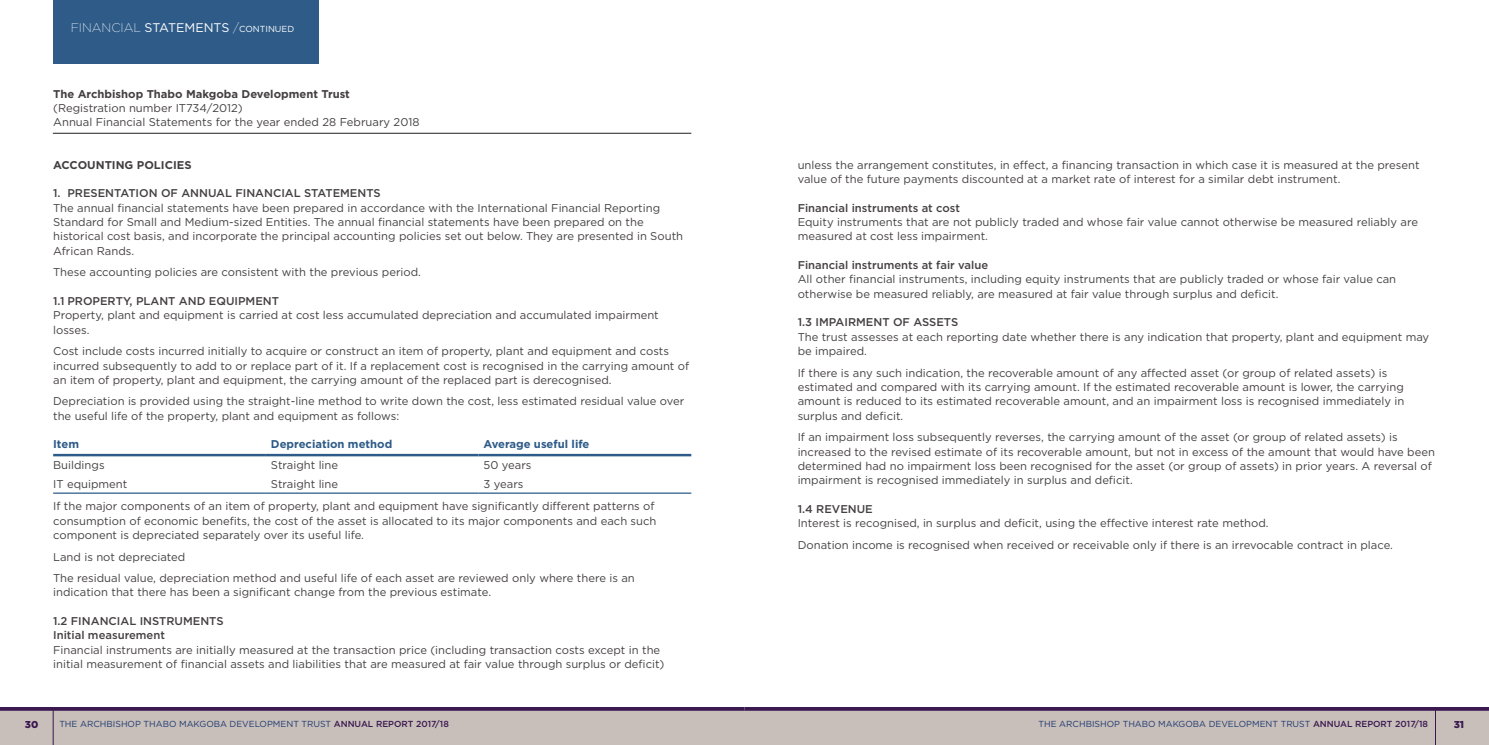
<style>
.page{position:relative;width:1489px;height:745px;background:#fff}
.page>*{position:absolute;margin:0;border:0;box-sizing:border-box;transform-origin:0 0}
.t1{font:200 12.5px "Gotham";color:#fff}
.t2{font:11.25px/14.4px "Gotham";color:#444041}
.t3{font:500 11.25px/14.4px "Gotham";color:#444041}
.t4{font:700 11.25px "Gotham";color:#444041}
.t5{font:700 11.25px "Gotham";color:#2e5b88}
.t6{font:900 10px "Gotham";color:#3a1850}
.t7{font:8.75px "Gotham";color:#1d3970}
.s1{font-weight:400}
.s2{font-weight:400;font-size:8.75px}
.s3{font-weight:500;color:#3a1850}
</style>
<div class="page">
<div style="left:0;top:709px;width:744px;height:35px;background:#c9bfba"></div>
<div style="left:745px;top:709px;width:743px;height:35px;background:#c9bfba"></div>
<hr style="left:0;top:707px;width:744px;height:3px;background:#3a1850">
<hr style="left:744px;top:707px;width:744px;height:3px;background:#3a1850">
<hr style="left:53px;top:708px;width:1px;height:36px;background:#3a1850">
<hr style="left:1434px;top:708px;width:1px;height:36px;background:#3a1850">
<div style="left:53px;top:0;width:266px;height:64px;background:#2e5b88"></div>
<hr style="left:53px;top:133px;width:638px;height:1px;background:#241f1f">
<hr style="left:53px;top:453px;width:213px;height:3px;background:#2e5b88">
<hr style="left:266px;top:453px;width:212px;height:3px;background:#2e5b88">
<hr style="left:478px;top:453px;width:213px;height:3px;background:#2e5b88">
<hr style="left:53px;top:492px;width:213px;height:1px;background:#2e5b88">
<hr style="left:266px;top:492px;width:212px;height:1px;background:#2e5b88">
<hr style="left:478px;top:492px;width:213px;height:1px;background:#2e5b88">
<p class="t1" style="left:71px;top:20px;width:225px">FINANCIAL <span class="s1">STATEMENTS</span> /<span class="s2">CONTINUED</span></p>
<p class="t4" style="left:53px;top:86px;width:298px">The Archbishop Thabo Makgoba Development Trust</p>
<p class="t2" style="left:53px;top:101px;width:368px">(Registration number IT734/2012)<br>Annual Financial Statements for the year ended 28 February 2018</p>
<p class="t4" style="left:53px;top:157px;width:140px">ACCOUNTING POLICIES</p>
<p class="t3" style="left:53px;top:186px;width:329px">1. PRESENTATION OF ANNUAL FINANCIAL STATEMENTS</p>
<p class="t2" style="left:53px;top:200px;width:631px">The annual financial statements have been prepared in accordance with the International Financial Reporting Standard for Small and Medium-sized Entities. The annual financial statements have been prepared on the historical cost basis, and incorporate the principal accounting policies set out below. They are presented in South African Rands.</p>
<p class="t2" style="left:53px;top:265px;width:369px">These accounting policies are consistent with the previous period.</p>
<p class="t3" style="left:53px;top:293px;width:227px">1.1 PROPERTY, PLANT AND EQUIPMENT</p>
<p class="t2" style="left:53px;top:307px;width:607px">Property, plant and equipment is carried at cost less accumulated depreciation and accumulated impairment losses.</p>
<p class="t2" style="left:53px;top:343px;width:637px">Cost include costs incurred initially to acquire or construct an item of property, plant and equipment and costs incurred subsequently to add to or replace part of it. If a replacement cost is recognised in the carrying amount of an item of property, plant and equipment, the carrying amount of the replaced part is derecognised.</p>
<p class="t2" style="left:53px;top:394px;width:632px">Depreciation is provided using the straight-line method to write down the cost, less estimated residual value over the useful life of the property, plant and equipment as follows:</p>
<p class="t5" style="left:53px;top:436px;width:27px">Item</p>
<p class="t5" style="left:271px;top:436px;width:123px">Depreciation method</p>
<p class="t5" style="left:483px;top:436px;width:107px">Average useful life</p>
<p class="t2" style="left:53px;top:457px;width:53px">Buildings</p>
<p class="t2" style="left:271px;top:457px;width:69px">Straight line</p>
<p class="t2" style="left:483px;top:457px;width:49px">50 years</p>
<p class="t2" style="left:53px;top:476px;width:76px">IT equipment</p>
<p class="t2" style="left:271px;top:476px;width:69px">Straight line</p>
<p class="t2" style="left:53px;top:472px;width:603px;line-height:22.1px;text-indent:430px">3 years<br>If the major components of an item of property, plant and equipment have significantly different patterns of</p>
<p class="t2" style="left:53px;top:513px;width:605px">consumption of economic benefits, the cost of the asset is allocated to its major components and each such component is depreciated separately over its useful life.</p>
<p class="t2" style="left:53px;top:545px;width:583px;line-height:21.5px">Land is not depreciated<br>The residual value, depreciation method and useful life of each asset are reviewed only where there is an</p>
<p class="t2" style="left:53px;top:584px;width:439px">indication that there has been a significant change from the previous estimate.</p>
<p class="t3" style="left:53px;top:613px;width:172px">1.2 FINANCIAL INSTRUMENTS<br>Initial measurement</p>
<p class="t2" style="left:53px;top:642px;width:612px">Financial instruments are initially measured at the transaction price (including transaction costs except in the initial measurement of financial assets and liabilities that are measured at fair value through surplus or deficit)</p>
<p class="t2" style="left:797px;top:157px;width:623px">unless the arrangement constitutes, in effect, a financing transaction in which case it is measured at the present value of the future payments discounted at a market rate of interest for a similar debt instrument.</p>
<p class="t3" style="left:797px;top:200px;width:164px">Financial instruments at cost</p>
<p class="t2" style="left:797px;top:214px;width:622px">Equity instruments that are not publicly traded and whose fair value cannot otherwise be measured reliably are measured at cost less impairment.</p>
<p class="t3" style="left:797px;top:257px;width:192px">Financial instruments at fair value</p>
<p class="t2" style="left:797px;top:272px;width:600px">All other financial instruments, including equity instruments that are publicly traded or whose fair value can otherwise be measured reliably, are measured at fair value through surplus and deficit.</p>
<p class="t3" style="left:797px;top:315px;width:162px">1.3 IMPAIRMENT OF ASSETS</p>
<p class="t2" style="left:797px;top:329px;width:633px">The trust assesses at each reporting date whether there is any indication that property, plant and equipment may be impaired.</p>
<p class="t2" style="left:797px;top:365px;width:608px">If there is any such indication, the recoverable amount of any affected asset (or group of related assets) is estimated and compared with its carrying amount. If the estimated recoverable amount is lower, the carrying amount is reduced to its estimated recoverable amount, and an impairment loss is recognised immediately in surplus and deficit.</p>
<p class="t2" style="left:797px;top:429px;width:639px">If an impairment loss subsequently reverses, the carrying amount of the asset (or group of related assets) is increased to the revised estimate of its recoverable amount, but not in excess of the amount that would have been determined had no impairment loss been recognised for the asset (or group of assets) in prior years. A reversal of impairment is recognised immediately in surplus and deficit.</p>
<p class="t3" style="left:797px;top:501px;width:77px">1.4 REVENUE</p>
<p class="t2" style="left:797px;top:512px;width:596px;line-height:21.5px">Interest is recognised, in surplus and deficit, using the effective interest rate method.<br>Donation income is recognised when received or receivable only if there is an irrevocable contract in place.</p>
<p class="t6" style="left:25px;top:717px;width:15px">30</p>
<p class="t7" style="left:59px;top:718px;width:391px">THE ARCHBISHOP THABO MAKGOBA DEVELOPMENT TRUST <span class="s3">ANNUAL REPORT 2017/18</span></p>
<p class="t7" style="left:1038px;top:718px;width:391px">THE ARCHBISHOP THABO MAKGOBA DEVELOPMENT TRUST <span class="s3">ANNUAL REPORT 2017/18</span></p>
<p class="t6" style="left:1453px;top:717px;width:12px">31</p>
</div>
